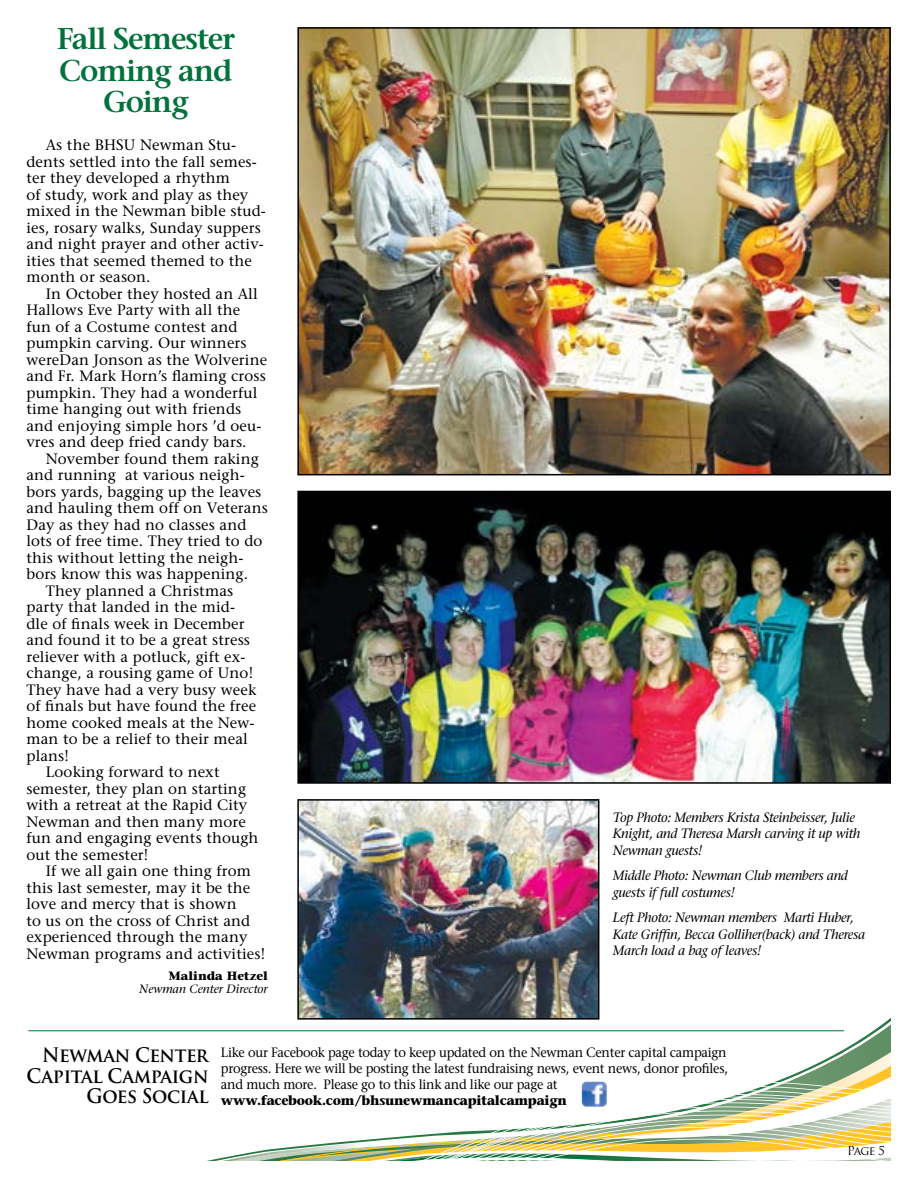
<style>
.page{position:relative;width:918px;height:1188px;background:#fff}
.page>*{position:absolute;margin:0;border:0;box-sizing:border-box;transform-origin:0 0}
.t1{font:600 30px/31.5px "Stone Serif LT";letter-spacing:-.04em;color:#00723b;text-align:center}
.t2{font:700 19.5px/20.5px "Trajan Pro";letter-spacing:-.02em;color:#000;text-align:right;scale:.95 1}
.t3{font:15px/16.5px "Stone Serif LT";letter-spacing:.01em;color:#000}
.t4{font:italic 13.5px/16.5px "Stone Serif LT";letter-spacing:-.02em;color:#000}
.t5{font:13.5px/15.8px "Stone Serif LT";letter-spacing:-.02em;color:#000;text-align:justify;scale:.95 1}
.t6{font:700 13.5px "Stone Serif LT";letter-spacing:-.02em;color:#000;scale:.95 1}
.t7{font:italic 12px "Stone Serif LT";color:#000}
.t8{font:700 12px "Stone Serif LT";color:#000}
.t9{font:12px "Trajan Pro";color:#000}
</style>
<div class="page">
<svg style="left:206px;top:1018px;width:685px;height:15px"></svg>
<svg style="left:207px;top:1033px;width:684px;height:128px"></svg>
<hr style="left:28px;top:1030px;width:816px;height:1px;background:#00723b">
<img style="left:582px;top:1082px;width:4px;height:24px">
<img style="left:300px;top:494px;width:588px;height:287px">
<div style="left:297px;top:491px;width:594px;height:293px;border:2px solid #000"></div>
<img style="left:300px;top:802px;width:296px;height:215px">
<div style="left:297px;top:799px;width:302px;height:221px;border:2px solid #000"></div>
<img style="left:300px;top:30px;width:588px;height:442px">
<div style="left:297px;top:27px;width:594px;height:448px;border:2px solid #000"></div>
<h1 class="t1" style="left:57px;top:23px;width:179px">Fall Semester<br>Coming and<br>Going</h1>
<p class="t3" style="left:26px;top:137px;width:241px;text-indent:19px">As the BHSU Newman Stu&shy;dents settled into the fall semes&shy;ter they developed a rhythm<br>of study, work and play as they mixed in the Newman bible stud&shy;ies, rosary walks, Sunday suppers and night prayer and other activ&shy;ities that seemed themed to the month or season.</p>
<p class="t3" style="left:26px;top:285px;width:242px;text-indent:19px">In October they hosted an All<br>Hallows Eve Party with all the fun of a Costume contest and pumpkin carving. Our winners wereDan Jonson as the Wolverine and Fr. Mark Horn’s flaming cross pumpkin. They had a wonderful time hanging out with friends and enjoying simple hors ’d oeu&shy;vres and deep fried candy bars.</p>
<p class="t3" style="left:46px;top:450px;width:214px">November found them raking</p>
<p class="t3" style="left:26px;top:467px;width:220px">and running at various neigh-</p>
<p class="t3" style="left:26px;top:483px;width:236px">bors yards, bagging up the leaves</p>
<p class="t3" style="left:26px;top:500px;width:243px">and hauling them off on Veterans</p>
<p class="t3" style="left:26px;top:516px;width:222px">Day as they had no classes and</p>
<p class="t3" style="left:26px;top:533px;width:238px">lots of free time. They tried to do</p>
<p class="t3" style="left:26px;top:549px;width:218px">this without letting the neigh-</p>
<p class="t3" style="left:26px;top:566px;width:223px">bors know this was happening.</p>
<p class="t3" style="left:46px;top:582px;width:189px">They planned a Christmas</p>
<p class="t3" style="left:26px;top:599px;width:210px">party that landed in the mid-</p>
<p class="t3" style="left:26px;top:615px;width:220px">dle of finals week in December</p>
<p class="t3" style="left:26px;top:632px;width:225px">and found it to be a great stress</p>
<p class="t3" style="left:26px;top:648px;width:221px">reliever with a potluck, gift ex-</p>
<p class="t3" style="left:26px;top:665px;width:228px">change, a rousing game of Uno!</p>
<p class="t3" style="left:26px;top:681px;width:231px">They have had a very busy week</p>
<p class="t3" style="left:26px;top:698px;width:231px">of finals but have found the free</p>
<p class="t3" style="left:26px;top:714px;width:230px">home cooked meals at the New-</p>
<p class="t3" style="left:26px;top:731px;width:223px">man to be a relief to their meal</p>
<p class="t3" style="left:26px;top:747px;width:44px">plans!</p>
<p class="t3" style="left:46px;top:764px;width:175px">Looking forward to next</p>
<p class="t3" style="left:26px;top:780px;width:221px">semester, they plan on starting</p>
<p class="t3" style="left:26px;top:797px;width:222px">with a retreat at the Rapid City</p>
<p class="t3" style="left:26px;top:813px;width:221px">Newman and then many more</p>
<p class="t3" style="left:26px;top:830px;width:234px">fun and engaging events though</p>
<p class="t3" style="left:26px;top:846px;width:123px">out the semester!</p>
<p class="t3" style="left:46px;top:863px;width:207px">If we all gain one thing from</p>
<p class="t3" style="left:26px;top:879px;width:225px">this last semester, may it be the</p>
<p class="t3" style="left:26px;top:896px;width:212px">love and mercy that is shown</p>
<p class="t3" style="left:26px;top:912px;width:225px">to us on the cross of Christ and</p>
<p class="t3" style="left:26px;top:929px;width:223px">experienced through the many</p>
<p class="t3" style="left:26px;top:945px;width:240px">Newman programs and activities!</p>
<p class="t8" style="left:169px;top:968px;width:100px">Malinda Hetzel</p>
<p class="t7" style="left:139px;top:982px;width:130px">Newman Center Director</p>
<p class="t4" style="left:613px;top:809px;width:249px">Top Photo: Members Krista Steinbeisser, Julie<br>Knight, and Theresa Marsh carving it up with<br>Newman guests!</p>
<p class="t4" style="left:613px;top:867px;width:237px">Middle Photo: Newman Club members and guests if full costumes!</p>
<p class="t4" style="left:613px;top:909px;width:254px">Left Photo: Newman members Marti Huber,<br>Kate Griffin, Becca Golliher(back) and Theresa<br>March load a bag of leaves!</p>
<h2 class="t2" style="left:27px;top:1045px;width:193px">Newman Center<br>Capital Campaign<br>Goes Social</h2>
<p class="t5" style="left:221px;top:1045px;width:535px">Like our Facebook page today to keep updated on the Newman Center capital campaign progress. Here we will be posting the latest fundraising news, event news, donor profiles, and much more. Please go to this link and like our page at</p>
<p class="t6" style="left:221px;top:1092px;width:366px">www.facebook.com/bhsunewmancapitalcampaign</p>
<p class="t9" style="left:847px;top:1143px;width:39px">Page 5</p>
</div>
